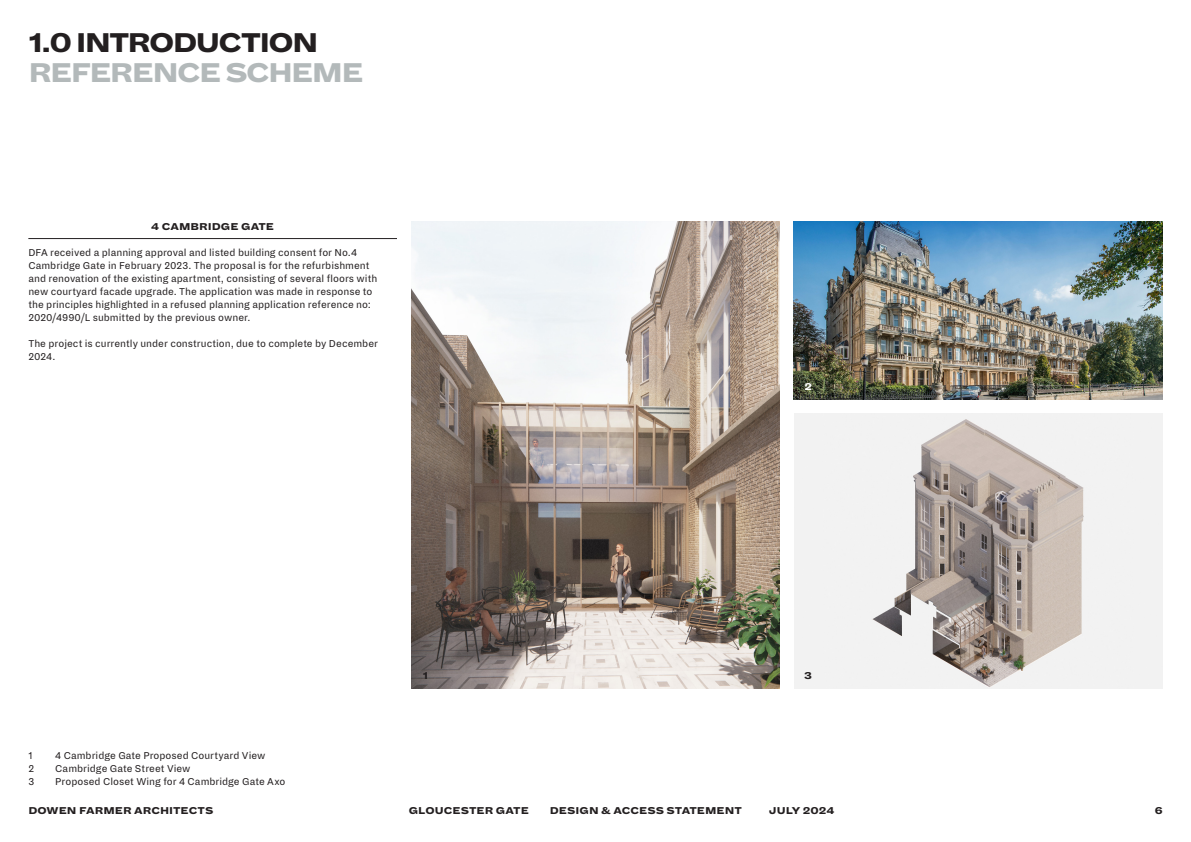
<style>
.page{position:relative;width:1191px;height:842px;background:#fff}
.page>*{position:absolute;margin:0;border:0;box-sizing:border-box;transform-origin:0 0}
.Medium_Headings{font:900 30px "Dia";letter-spacing:-.06em;color:#231f20}
.Medium_Sub_Headings{font:900 30px "Dia";letter-spacing:-.06em;color:#b3b9ba}
.Body_Copy{font:11px/13px "Dia";color:#231f20}
.Headings{font:900 11px "Dia";color:#231f20}
.Caption_numbers{font:900 11px "Dia";color:#231f20}
.Caption_numbers-2{font:900 11px "Dia";color:#fff}
</style>
<div class="page">
<img style="left:794px;top:414px;width:368px;height:275px">
<img style="left:411px;top:221px;width:369px;height:468px">
<hr style="left:28px;top:238px;width:369px;height:1px;background:#231f20">
<img style="left:794px;top:221px;width:368px;height:179px">
<p class="Medium_Headings" style="left:28px;top:24px;width:292px">1.0 INTRODUCTION</p>
<p class="Medium_Sub_Headings" style="left:28px;top:54px;width:337px">REFERENCE SCHEME</p>
<p class="Headings" style="left:151px;top:220px;width:124px">4 CAMBRIDGE GATE</p>
<p class="Body_Copy" style="left:28px;top:246px;width:350px">DFA received a planning approval and listed building consent for No.4<br>Cambridge Gate in February 2023. The proposal is for the refurbishment and renovation of the existing apartment, consisting of several floors with new courtyard facade upgrade. The application was made in response to the principles highlighted in a refused planning application reference no:<br>2020/4990/L submitted by the previous owner.</p>
<p class="Body_Copy" style="left:28px;top:337px;width:351px">The project is currently under construction, due to complete by December<br>2024.</p>
<p class="Caption_numbers-2" style="left:804px;top:380px;width:9px">2</p>
<p class="Body_Copy" style="left:28px;top:749px;width:6px">1</p>
<p class="Body_Copy" style="left:55px;top:749px;width:212px">4 Cambridge Gate Proposed Courtyard View</p>
<p class="Body_Copy" style="left:28px;top:762px;width:7px">2</p>
<p class="Body_Copy" style="left:55px;top:762px;width:137px">Cambridge Gate Street View</p>
<p class="Body_Copy" style="left:28px;top:775px;width:7px">3</p>
<p class="Body_Copy" style="left:55px;top:775px;width:232px">Proposed Closet Wing for 4 Cambridge Gate Axo</p>
<p class="Caption_numbers" style="left:423px;top:669px;width:7px">1</p>
<p class="Caption_numbers" style="left:804px;top:669px;width:9px">3</p>
<p class="Headings" style="left:28px;top:803px;width:187px">DOWEN FARMER ARCHITECTS</p>
<p class="Headings" style="left:409px;top:803px;width:122px">GLOUCESTER GATE</p>
<p class="Headings" style="left:550px;top:803px;width:194px">DESIGN &amp; ACCESS STATEMENT</p>
<p class="Headings" style="left:769px;top:803px;width:67px">JULY 2024</p>
<p class="Headings" style="left:1154px;top:803px;width:9px">6</p>
</div>
